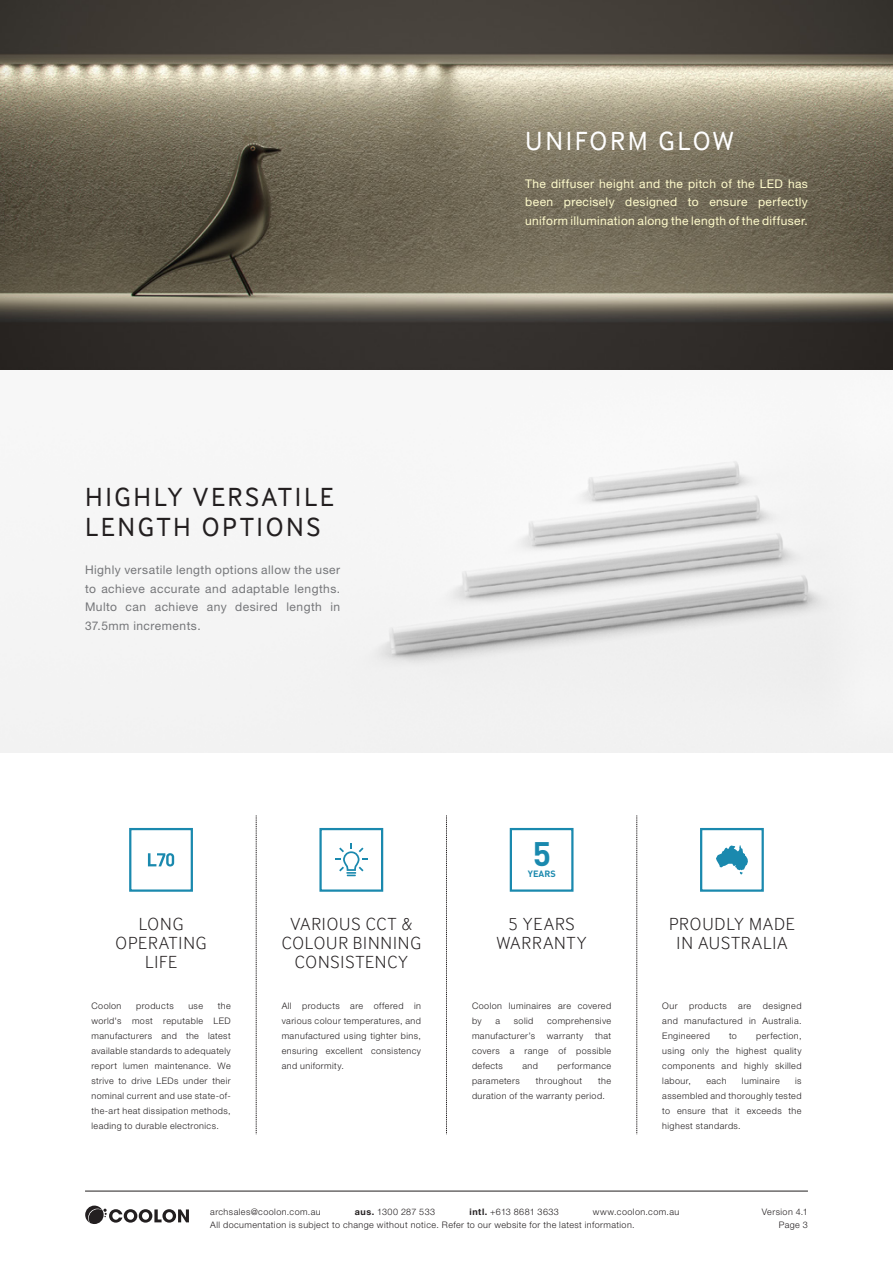
<style>
.page{position:relative;width:893px;height:1263px;background:#fff}
.page>*{position:absolute;margin:0;border:0;box-sizing:border-box;transform-origin:0 0}
.t1{font:700 33.6px "DIN Pro";color:#1a89ae}
.key_-_headings{font:27px/30px "Inter Face";letter-spacing:.1em;color:#231f20}
.key_-_headings-2{font:27px "Inter Face";letter-spacing:.095em;color:#fff}
.t2{font:300 18px/18.8px "Inter Face";letter-spacing:.05em;color:#231f20;text-align:center}
.key_-_bodycopy{font:12px/18.8px "Helvetica Neue LT Std";letter-spacing:.035em;color:#757679;text-align:justify}
.key_-_bodycopy-2{font:12px/18.8px "Helvetica Neue LT Std";letter-spacing:.03em;color:#fffbcc;text-align:justify}
.bodycopy{font:300 9px/15px "Helvetica Neue LT Std";letter-spacing:.05em;color:#231f20;text-align:justify}
.t3{font:700 9px "DIN Pro";color:#1a89ae}
.s1{font-weight:700}
</style>
<div class="page">
<svg style="left:85px;top:1205px;width:104px;height:19px"></svg>
<hr style="left:85px;top:1191px;width:723px;height:1px;background:#231f20">
<img style="left:0;top:0;width:893px;height:753px">
<svg style="left:256px;top:815px;width:1px;height:320px"></svg>
<svg style="left:446px;top:815px;width:1px;height:320px"></svg>
<svg style="left:636px;top:815px;width:1px;height:320px"></svg>
<svg style="left:148px;top:853px;width:26px;height:13px"></svg>
<div style="left:129px;top:828px;width:64px;height:64px;border:2px solid #1a89ae"></div>
<div style="left:319px;top:828px;width:64px;height:64px;border:2px solid #1a89ae"></div>
<svg style="left:335px;top:843px;width:33px;height:33px"></svg>
<div style="left:510px;top:828px;width:63px;height:64px;border:2px solid #1a89ae"></div>
<div style="left:700px;top:828px;width:64px;height:64px;border:2px solid #1a89ae"></div>
<svg style="left:716px;top:845px;width:32px;height:30px"></svg>
<p class="key_-_headings" style="left:85px;top:482px;width:250px">HIGHLY VERSATILE<br>LENGTH OPTIONS</p>
<p class="key_-_bodycopy" style="left:85px;top:560px;width:257px">Highly versatile length options allow the user to achieve accurate and adaptable lengths.<br>Multo can achieve any desired length in 37.5mm increments.</p>
<p class="key_-_headings-2" style="left:525px;top:126px;width:210px">UNIFORM GLOW</p>
<p class="key_-_bodycopy-2" style="left:525px;top:174px;width:284px">The diffuser height and the pitch of the LED has been precisely designed to ensure perfectly uniform illumination along the length of the diffuser.</p>
<h1 class="t1" style="left:533px;top:831px;width:20px">5</h1>
<p class="t3" style="left:528px;top:868px;width:29px">YEARS</p>
<p class="t2" style="left:116px;top:915px;width:92px">LONG<br>OPERATING<br>LIFE</p>
<p class="t2" style="left:282px;top:915px;width:141px">VARIOUS CCT &amp;<br>COLOUR BINNING<br>CONSISTENCY</p>
<p class="t2" style="left:497px;top:915px;width:91px">5 YEARS<br>WARRANTY</p>
<p class="t2" style="left:669px;top:915px;width:127px">PROUDLY MADE<br>IN AUSTRALIA</p>
<p class="bodycopy" style="left:91px;top:998px;width:32px">Coolon</p>
<p class="bodycopy" style="left:136px;top:998px;width:39px">products</p>
<p class="bodycopy" style="left:188px;top:998px;width:16px">use</p>
<p class="bodycopy" style="left:91px;top:998px;width:141px;text-indent:126px">the world's most reputable LED manufacturers and the latest available standards to adequately report lumen maintenance. We strive to drive LEDs under their nominal current and use state-of&shy;the-art heat dissipation methods, leading to durable electronics.</p>
<p class="bodycopy" style="left:282px;top:998px;width:141px">All products are offered in various colour temperatures, and manufactured using tighter bins, ensuring excellent consistency and uniformity.</p>
<p class="bodycopy" style="left:472px;top:998px;width:141px">Coolon luminaires are covered by</p>
<p class="bodycopy" style="left:662px;top:998px;width:17px">Our</p>
<p class="bodycopy" style="left:689px;top:998px;width:39px">products</p>
<p class="bodycopy" style="left:738px;top:998px;width:14px">are</p>
<p class="bodycopy" style="left:662px;top:998px;width:141px;text-indent:101px">designed and manufactured in Australia.<br>Engineered</p>
<p class="bodycopy" style="left:495px;top:1013px;width:6px">a</p>
<p class="bodycopy" style="left:514px;top:1013px;width:21px">solid</p>
<p class="bodycopy" style="left:547px;top:1013px;width:66px">comprehensive</p>
<p class="bodycopy" style="left:472px;top:1028px;width:65px">manufacturer’s</p>
<p class="bodycopy" style="left:547px;top:1028px;width:38px">warranty</p>
<p class="bodycopy" style="left:472px;top:1028px;width:141px;text-indent:123px">that covers a range of possible defects</p>
<p class="bodycopy" style="left:662px;top:1028px;width:141px;text-indent:94px">perfection, using only the highest quality components and highly skilled labour,</p>
<p class="bodycopy" style="left:729px;top:1028px;width:9px">to</p>
<p class="bodycopy" style="left:522px;top:1058px;width:17px">and</p>
<p class="bodycopy" style="left:557px;top:1058px;width:55px">performance</p>
<p class="bodycopy" style="left:472px;top:1073px;width:141px;text-indent:126px">the duration of the warranty period.</p>
<p class="bodycopy" style="left:472px;top:1073px;width:49px">parameters</p>
<p class="bodycopy" style="left:536px;top:1073px;width:48px">throughout</p>
<p class="bodycopy" style="left:662px;top:1073px;width:141px;text-indent:133px">is assembled and thoroughly tested to ensure that it exceeds the highest standards.</p>
<p class="bodycopy" style="left:706px;top:1073px;width:22px">each</p>
<p class="bodycopy" style="left:742px;top:1073px;width:39px">luminaire</p>
<p class="bodycopy" style="left:210px;top:1204px;width:112px">archsales@coolon.com.au</p>
<p class="bodycopy" style="left:355px;top:1204px;width:82px"><span class="s1">aus.</span> 1300 287 533</p>
<p class="bodycopy" style="left:470px;top:1204px;width:91px"><span class="s1">intl.</span> +613 8681 3633</p>
<p class="bodycopy" style="left:210px;top:1205px;width:471px;line-height:12.8px;text-indent:383px">www.coolon.com.au<br>All documentation is subject to change without notice. Refer to our website for the latest information.</p>
<p class="bodycopy" style="left:762px;top:1206px;width:48px;line-height:12.8px;text-align:right">Version 4.1<br>Page 3</p>
</div>
